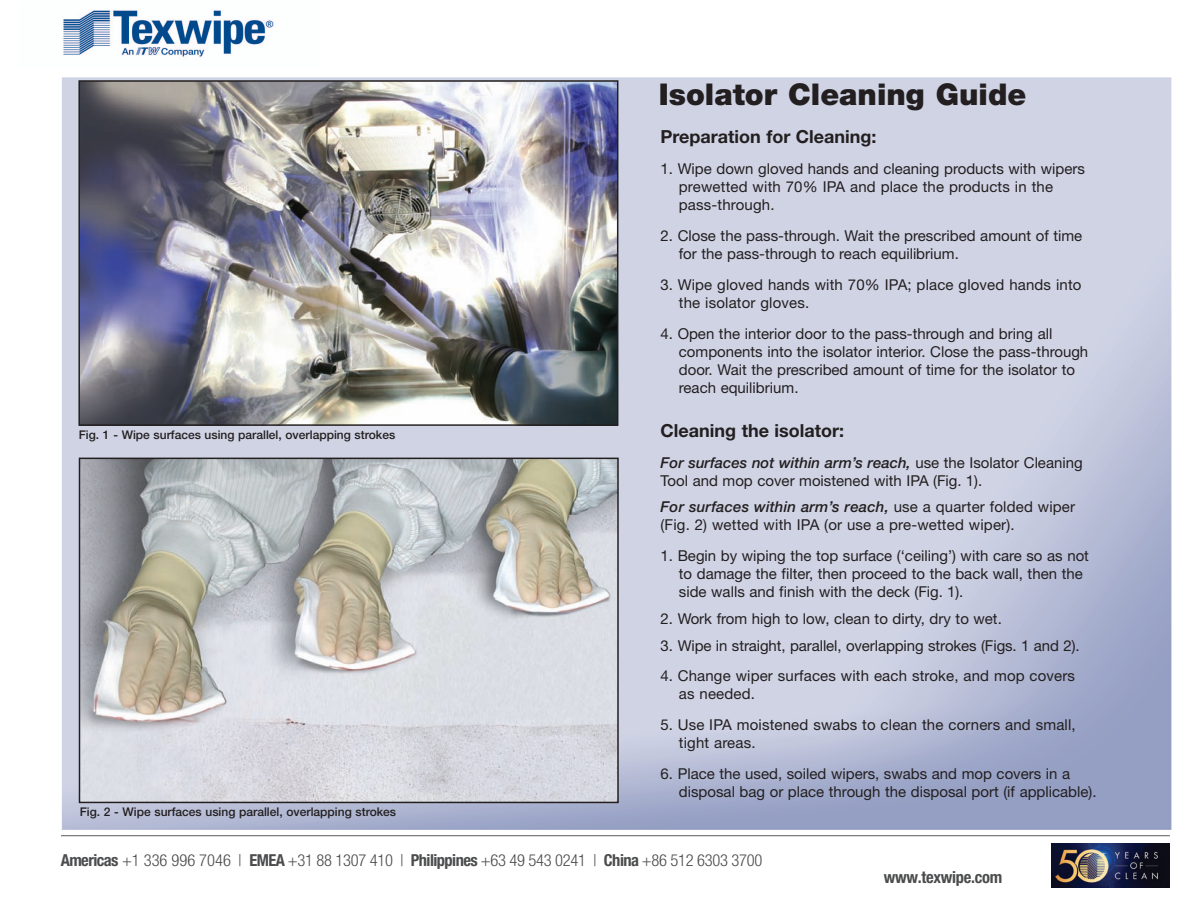
<style>
.page{position:relative;width:1188px;height:918px;background:#fff}
.page>*{position:absolute;margin:0;border:0;box-sizing:border-box;transform-origin:0 0}
.t1{font:900 30px "Helvetica Neue";color:#231f20}
.t2{font:700 18px "Helvetica Neue";color:#231f20}
.t3{font:300 condensed 16.5px "Helvetica Neue";letter-spacing:-.015em;color:#4b4c4d}
.t4{font:700 condensed 16.5px "Helvetica Neue";letter-spacing:-.015em;color:#4b4c4d}
.t5{font:15px/18px "Helvetica Neue";color:#231f20}
.t6{font:500 12px "Helvetica Neue";color:#231f20}
.s1{font-weight:500;font-style:italic}
.s2{font-weight:700}
</style>
<div class="page">
<img style="left:82px;top:461px;width:534px;height:339px">
<div style="left:79px;top:458px;width:540px;height:345px;border:2px solid #231f20"></div>
<img style="left:81px;top:83px;width:534px;height:340px">
<div style="left:78px;top:80px;width:540px;height:346px;border:2px solid #231f20"></div>
<img style="left:1052px;top:844px;width:118px;height:44px">
<hr style="left:61px;top:835px;width:1109px;height:1px;background:#6c6d70">
<img style="left:63px;top:10px;width:211px;height:47px">
<p class="t6" style="left:79px;top:431px;width:318px">Fig. 1 - Wipe surfaces using parallel, overlapping strokes</p>
<p class="t6" style="left:80px;top:808px;width:318px">Fig. 2 - Wipe surfaces using parallel, overlapping strokes</p>
<h1 class="t1" style="left:659px;top:83px;width:369px">Isolator Cleaning Guide</h1>
<p class="t2" style="left:661px;top:130px;width:217px">Preparation for Cleaning:</p>
<p class="t5" style="left:679px;top:161px;width:408px;text-indent:-18px">1. Wipe down gloved hands and cleaning products with wipers prewetted with 70% IPA and place the products in the pass-through.</p>
<p class="t5" style="left:679px;top:228px;width:405px;text-indent:-18px">2. Close the pass-through. Wait the prescribed amount of time for the pass-through to reach equilibrium.</p>
<p class="t5" style="left:679px;top:277px;width:404px;text-indent:-18px">3. Wipe gloved hands with 70% IPA; place gloved hands into the isolator gloves.</p>
<p class="t5" style="left:679px;top:326px;width:411px;text-indent:-18px">4. Open the interior door to the pass-through and bring all components into the isolator interior. Close the pass-through door. Wait the prescribed amount of time for the isolator to reach equilibrium.</p>
<p class="t2" style="left:661px;top:424px;width:185px">Cleaning the isolator:</p>
<p class="t5" style="left:661px;top:455px;width:424px"><span class="s1">For surfaces not within arm’s reach,</span> use the Isolator Cleaning<br>Tool and mop cover moistened with IPA (Fig. 1).</p>
<p class="t5" style="left:661px;top:499px;width:416px"><span class="s1">For surfaces within arm’s reach,</span> use a quarter folded wiper (Fig. 2) wetted with IPA (or use a pre-wetted wiper).</p>
<p class="t5" style="left:679px;top:548px;width:412px;text-indent:-18px">1. Begin by wiping the top surface (‘ceiling’) with care so as not to damage the filter, then proceed to the back wall, then the side walls and finish with the deck (Fig. 1).</p>
<p class="t5" style="left:661px;top:611px;width:343px">2. Work from high to low, clean to dirty, dry to wet.</p>
<p class="t5" style="left:661px;top:638px;width:421px">3. Wipe in straight, parallel, overlapping strokes (Figs. 1 and 2).</p>
<p class="t5" style="left:679px;top:669px;width:398px;text-indent:-18px">4. Change wiper surfaces with each stroke, and mop covers as needed.</p>
<p class="t5" style="left:679px;top:718px;width:398px;text-indent:-18px">5. Use IPA moistened swabs to clean the corners and small, tight areas.</p>
<p class="t5" style="left:679px;top:767px;width:419px;text-indent:-18px">6. Place the used, soiled wipers, swabs and mop covers in a disposal bag or place through the disposal port (if applicable).</p>
<p class="t3" style="left:61px;top:851px;width:703px"><span class="s2">Americas</span> +1 336 996 7046 | <span class="s2">EMEA</span> +31 88 1307 410 | <span class="s2">Philippines</span> +63 49 543 0241 | <span class="s2">China</span> +86 512 6303 3700</p>
<p class="t4" style="left:884px;top:867px;width:120px">www.texwipe.com</p>
</div>
